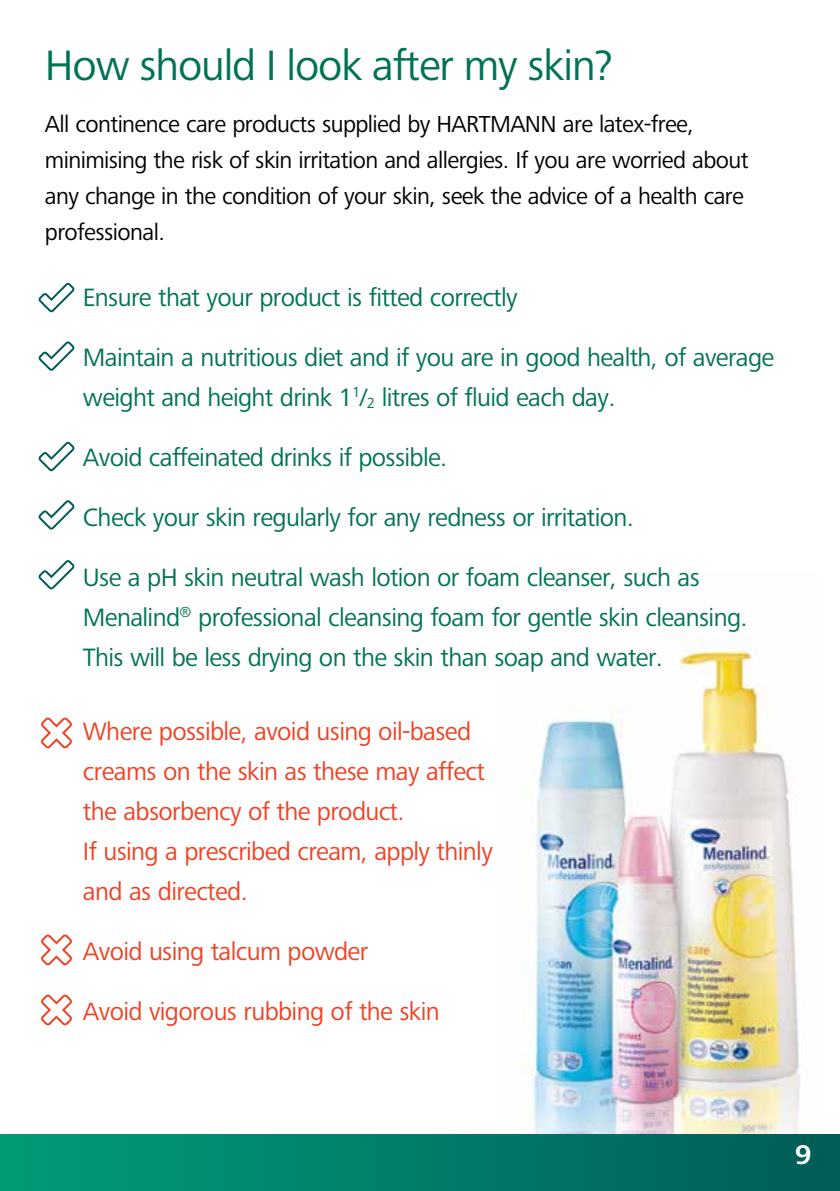
<style>
.page{position:relative;width:840px;height:1191px;background:#fff}
.page>*{position:absolute;margin:0;border:0;box-sizing:border-box;transform-origin:0 0}
.t1{font:44px "Frutiger Next Pro";letter-spacing:-.025em;color:#007355}
.t2{font:700 28px "Frutiger Next Pro";color:#fff}
.t3{font:26px/40px "Frutiger Next Pro";letter-spacing:-.025em;color:#007355}
.t4{font:26px/40px "Frutiger Next Pro";letter-spacing:-.025em;color:#ef4123}
.t5{font:24px/36px "Frutiger Next Pro";letter-spacing:-.025em;color:#000}
</style>
<div class="page">
<img style="left:519px;top:641px;width:281px;height:493px">
<div style="left:0;top:1134px;width:839px;height:57px;background:linear-gradient(to right,#009d79,#005c58)"></div>
<svg style="left:41px;top:717px;width:31px;height:31px"></svg>
<svg style="left:41px;top:934px;width:31px;height:31px"></svg>
<svg style="left:41px;top:994px;width:31px;height:31px"></svg>
<svg style="left:38px;top:283px;width:37px;height:29px"></svg>
<svg style="left:38px;top:341px;width:37px;height:30px"></svg>
<svg style="left:38px;top:442px;width:37px;height:29px"></svg>
<svg style="left:38px;top:500px;width:37px;height:29px"></svg>
<svg style="left:38px;top:560px;width:37px;height:29px"></svg>
<h1 class="t1" style="left:45px;top:40px;width:569px">How should I look after my skin?</h1>
<p class="t5" style="left:45px;top:106px;width:704px">All continence care products supplied by HARTMANN are latex-free, minimising the risk of skin irritation and allergies. If you are worried about any change in the condition of your skin, seek the advice of a health care professional.</p>
<p class="t3" style="left:83px;top:277px;width:436px">Ensure that your product is fitted correctly</p>
<p class="t3" style="left:83px;top:337px;width:692px">Maintain a nutritious diet and if you are in good health, of average weight and height drink 1<sup>1</sup>/<sub>2</sub> litres of fluid each day.</p>
<p class="t3" style="left:83px;top:437px;width:365px">Avoid caffeinated drinks if possible.</p>
<p class="t3" style="left:83px;top:497px;width:552px">Check your skin regularly for any redness or irritation.</p>
<p class="t3" style="left:83px;top:557px;width:665px">Use a pH skin neutral wash lotion or foam cleanser, such as<br>Menalind<sup>®</sup> professional cleansing foam for gentle skin cleansing.<br>This will be less drying on the skin than soap and water.</p>
<p class="t4" style="left:83px;top:711px;width:411px">Where possible, avoid using oil-based creams on the skin as these may affect the absorbency of the product.<br>If using a prescribed cream, apply thinly and as directed.</p>
<p class="t4" style="left:83px;top:931px;width:286px">Avoid using talcum powder</p>
<p class="t4" style="left:83px;top:991px;width:358px">Avoid vigorous rubbing of the skin</p>
<p class="t2" style="left:794px;top:1138px;width:18px">9</p>
</div>
